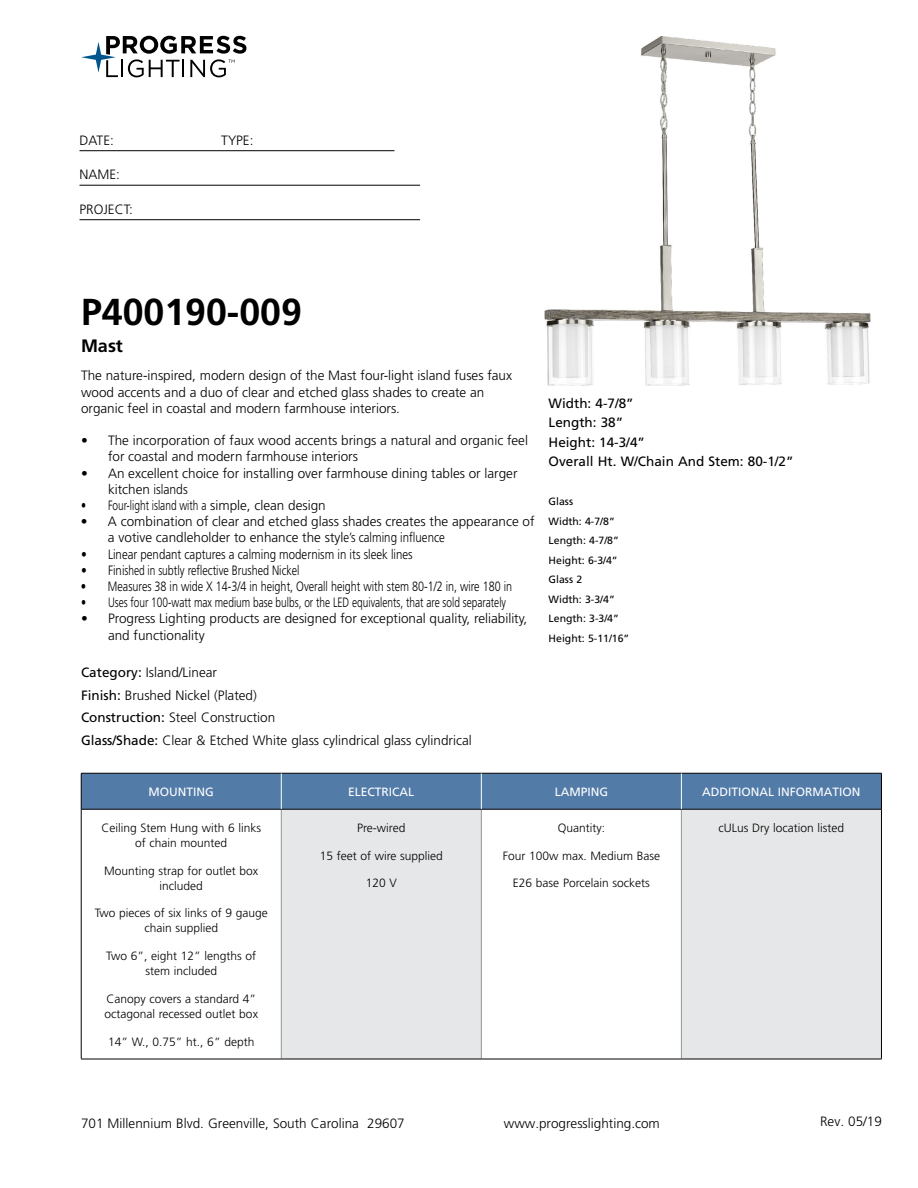
<style>
.page{position:relative;width:918px;height:1188px;background:#fff}
.page>*{position:absolute;margin:0;border:0;box-sizing:border-box;transform-origin:0 0}
.t1{font:700 37.5px "Frutiger LT Std";color:#000}
.t2{font:700 18px "Frutiger LT Std";color:#000}
.t3{font:300 13.5px/16.2px "Frutiger LT Std";color:#000}
.t4{font:300 13.5px "Frutiger LT Std";color:#000;scale:.75 1}
.t5{font:300 13.5px "Frutiger LT Std";color:#000;scale:.85 1}
.t6{font:300 13.5px "Frutiger LT Std";color:#000;scale:.8 1}
.t7{font:13.5px/19.5px "Frutiger LT Std";color:#000}
.t8{font:300 12px/15px "Frutiger LT Std";color:#000;text-align:center}
.t9{font:12px "Frutiger LT Std";color:#fff}
.t10{font:10.5px/19.5px "Frutiger LT Std";color:#000}
.s1{font-weight:400}
</style>
<div class="page">
<svg style="left:81px;top:36px;width:165px;height:41px"></svg>
<hr style="left:80px;top:150px;width:314px;height:1px;background:#000">
<hr style="left:80px;top:185px;width:340px;height:1px;background:#000">
<hr style="left:80px;top:219px;width:340px;height:1px;background:#000">
<div style="left:82px;top:774px;width:799px;height:35px;background:#527ba8"></div>
<div style="left:281px;top:809px;width:200px;height:250px;background:#e6e7e8"></div>
<div style="left:681px;top:809px;width:200px;height:250px;background:#e6e7e8"></div>
<hr style="left:281px;top:810px;width:1px;height:249px;background:#939598">
<hr style="left:481px;top:810px;width:1px;height:249px;background:#939598">
<hr style="left:681px;top:810px;width:1px;height:249px;background:#939598">
<hr style="left:81px;top:809px;width:200px;height:1px;background:#000">
<hr style="left:281px;top:809px;width:200px;height:1px;background:#000">
<hr style="left:481px;top:809px;width:200px;height:1px;background:#000">
<hr style="left:681px;top:809px;width:200px;height:1px;background:#000">
<hr style="left:81px;top:1059px;width:200px;height:1px;background:#000">
<hr style="left:281px;top:1059px;width:200px;height:1px;background:#000">
<hr style="left:481px;top:1059px;width:200px;height:1px;background:#000">
<hr style="left:681px;top:1059px;width:201px;height:1px;background:#000">
<hr style="left:81px;top:773px;width:200px;height:1px;background:#000">
<hr style="left:81px;top:773px;width:1px;height:36px;background:#000">
<hr style="left:281px;top:773px;width:200px;height:1px;background:#000">
<hr style="left:481px;top:773px;width:200px;height:1px;background:#000">
<hr style="left:681px;top:773px;width:201px;height:1px;background:#000">
<hr style="left:881px;top:773px;width:1px;height:36px;background:#000">
<hr style="left:81px;top:809px;width:1px;height:250px;background:#000">
<hr style="left:881px;top:809px;width:1px;height:250px;background:#000">
<hr style="left:281px;top:773px;width:1px;height:36px;background:#fff">
<hr style="left:681px;top:773px;width:1px;height:36px;background:#fff">
<hr style="left:481px;top:773px;width:1px;height:36px;background:#fff">
<img style="left:544px;top:36px;width:327px;height:349px">
<p class="t3" style="left:80px;top:132px;width:36px">DATE:</p>
<p class="t3" style="left:221px;top:132px;width:34px">TYPE:</p>
<p class="t3" style="left:80px;top:167px;width:42px">NAME:</p>
<p class="t3" style="left:80px;top:201px;width:55px">PROJECT:</p>
<h1 class="t1" style="left:81px;top:290px;width:222px">P400190-009</h1>
<h2 class="t2" style="left:81px;top:335px;width:43px">Mast</h2>
<p class="t3" style="left:81px;top:368px;width:433px">The nature-inspired, modern design of the Mast four-light island fuses faux wood accents and a duo of clear and etched glass shades to create an organic feel in coastal and modern farmhouse interiors.</p>
<p class="t3" style="left:108px;top:433px;width:422px;text-indent:-27px">• The incorporation of faux wood accents brings a natural and organic feel for coastal and modern farmhouse interiors</p>
<p class="t3" style="left:108px;top:465px;width:411px;text-indent:-27px">• An excellent choice for installing over farmhouse dining tables or larger kitchen islands</p>
<p class="t4" style="left:81px;top:498px;width:328px">• Four-light island with a simple, clean design</p>
<p class="t3" style="left:108px;top:514px;width:428px;text-indent:-27px">• A combination of clear and etched glass shades creates the appearance of a votive candleholder to enhance the style’s calming influence</p>
<p class="t5" style="left:81px;top:546px;width:392px">• Linear pendant captures a calming modernism in its sleek lines</p>
<p class="t5" style="left:81px;top:562px;width:259px">• Finished in subtly reflective Brushed Nickel</p>
<p class="t6" style="left:81px;top:579px;width:540px">• Measures 38 in wide X 14-3/4 in height, Overall height with stem 80-1/2 in, wire 180 in</p>
<p class="t4" style="left:81px;top:595px;width:568px">• Uses four 100-watt max medium base bulbs, or the LED equivalents, that are sold separately</p>
<p class="t3" style="left:108px;top:611px;width:421px;text-indent:-27px">• Progress Lighting products are designed for exceptional quality, reliability, and functionality</p>
<p class="t3" style="left:81px;top:661px;width:392px;line-height:22.5px"><span class="s1">Category:</span> Island/Linear<br><span class="s1">Finish:</span> Brushed Nickel (Plated)<br><span class="s1">Construction:</span> Steel Construction<br><span class="s1">Glass/Shade:</span> Clear &amp; Etched White glass cylindrical glass cylindrical</p>
<p class="t9" style="left:149px;top:785px;width:67px">MOUNTING</p>
<p class="t9" style="left:348px;top:785px;width:68px">ELECTRICAL</p>
<p class="t9" style="left:555px;top:785px;width:55px">LAMPING</p>
<p class="t9" style="left:702px;top:785px;width:160px">ADDITIONAL INFORMATION</p>
<p class="t8" style="left:101px;top:820px;width:161px">Ceiling Stem Hung with 6 links of chain mounted</p>
<p class="t8" style="left:104px;top:863px;width:156px">Mounting strap for outlet box included</p>
<p class="t8" style="left:95px;top:906px;width:175px">Two pieces of six links of 9 gauge chain supplied</p>
<p class="t8" style="left:106px;top:949px;width:151px">Two 6”, eight 12” lengths of stem included</p>
<p class="t8" style="left:105px;top:991px;width:155px;text-align:left">Canopy covers a standard 4” octagonal recessed outlet box</p>
<p class="t8" style="left:108px;top:1034px;width:148px">14” W., 0.75” ht., 6” depth</p>
<p class="t7" style="left:549px;top:393px;width:246px">Width: 4-7/8”<br>Length: 38”<br>Height: 14-3/4”<br>Overall Ht. W/Chain And Stem: 80-1/2”</p>
<p class="t10" style="left:549px;top:492px;width:82px">Glass<br>Width: 4-7/8”<br>Length: 4-7/8”<br>Height: 6-3/4”<br>Glass 2<br>Width: 3-3/4”<br>Length: 3-3/4”<br>Height: 5-11/16”</p>
<p class="t8" style="left:357px;top:820px;width:50px">Pre-wired</p>
<p class="t8" style="left:320px;top:848px;width:125px">15 feet of wire supplied</p>
<p class="t8" style="left:366px;top:876px;width:33px">120 V</p>
<p class="t8" style="left:719px;top:820px;width:127px">cULus Dry location listed</p>
<p class="t8" style="left:558px;top:820px;width:49px">Quantity:</p>
<p class="t8" style="left:503px;top:848px;width:159px">Four 100w max. Medium Base</p>
<p class="t8" style="left:513px;top:876px;width:138px">E26 base Porcelain sockets</p>
<p class="t3" style="left:81px;top:1115px;width:325px">701 Millennium Blvd. Greenville, South Carolina 29607</p>
<p class="t3" style="left:504px;top:1115px;width:158px">www.progresslighting.com</p>
<p class="t3" style="left:820px;top:1114px;width:63px">Rev. 05/19</p>
</div>
